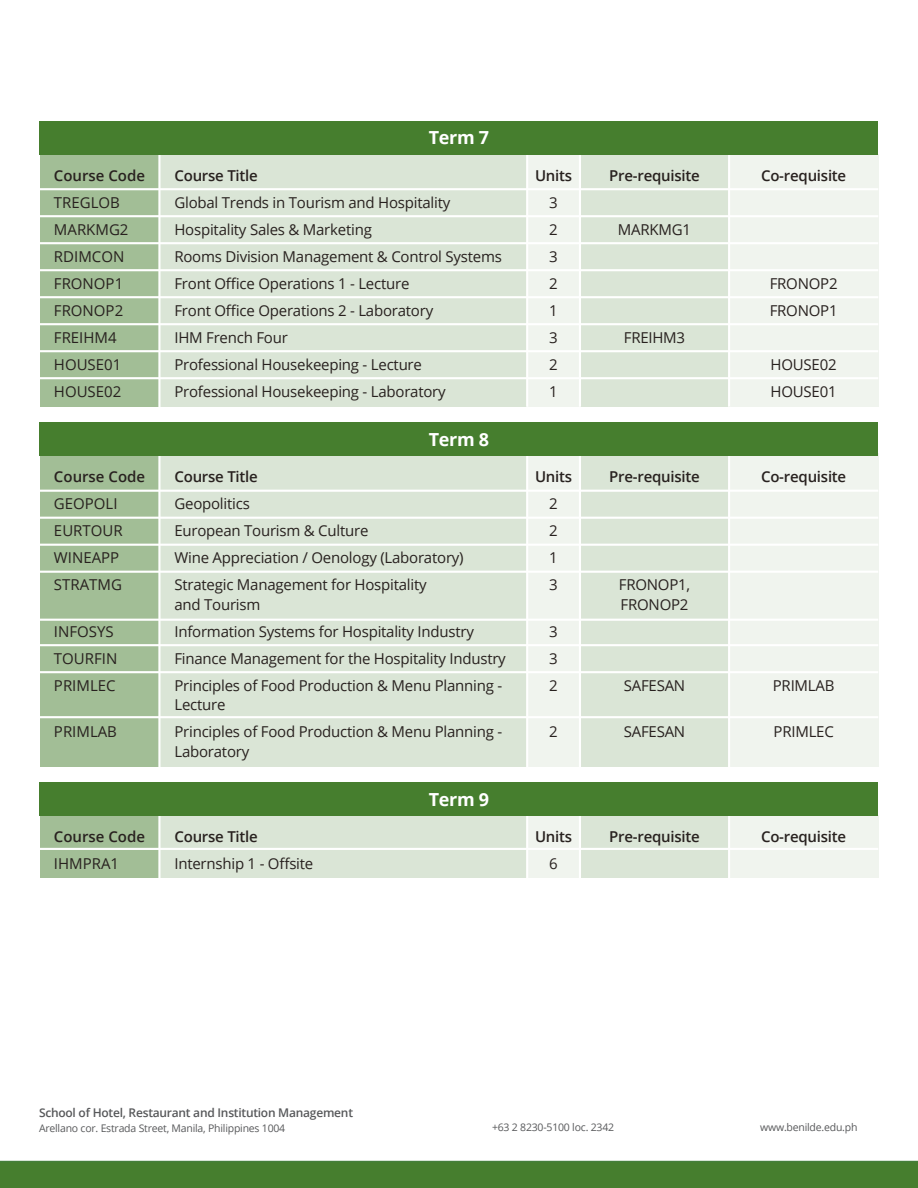
<style>
.page{position:relative;width:918px;height:1188px;background:#fff}
.page>*{position:absolute;margin:0;border:0;box-sizing:border-box;transform-origin:0 0}
.t1{font:700 18px "Open Sans";letter-spacing:-.015em;color:#fff}
.t2{font:15px/27px "Open Sans";letter-spacing:-.015em;color:#28211f}
.t3{font:600 15px "Open Sans";letter-spacing:-.015em;color:#28211f}
.t4{font:600 12px "Open Sans";letter-spacing:-.02em;color:#58595b}
.t5{font:10.5px "Open Sans";letter-spacing:-.02em;color:#58595b}
</style>
<div class="page">
<div style="left:0;top:1161px;width:918px;height:27px;background:#467e2e"></div>
<div style="left:159px;top:454px;width:368px;height:313px;background:#dae5d6"></div>
<div style="left:527px;top:454px;width:53px;height:313px;background:#f0f4ee"></div>
<div style="left:580px;top:454px;width:149px;height:313px;background:#dae5d6"></div>
<div style="left:729px;top:454px;width:149px;height:313px;background:#f0f4ee"></div>
<div style="left:40px;top:454px;width:119px;height:313px;background:#a2be96"></div>
<hr style="left:158px;top:422px;width:3px;height:345px;background:#fff">
<hr style="left:526px;top:422px;width:2px;height:345px;background:#fff">
<hr style="left:579px;top:422px;width:2px;height:345px;background:#fff">
<hr style="left:728px;top:422px;width:2px;height:345px;background:#fff">
<div style="left:40px;top:422px;width:838px;height:34px;background:#467e2e"></div>
<hr style="left:40px;top:490px;width:838px;height:2px;background:#fff">
<hr style="left:40px;top:544px;width:838px;height:2px;background:#fff">
<hr style="left:40px;top:644px;width:838px;height:2px;background:#fff">
<hr style="left:40px;top:517px;width:838px;height:2px;background:#fff">
<hr style="left:40px;top:619px;width:838px;height:2px;background:#fff">
<hr style="left:40px;top:571px;width:838px;height:2px;background:#fff">
<hr style="left:40px;top:671px;width:838px;height:2px;background:#fff">
<hr style="left:40px;top:716px;width:838px;height:2px;background:#fff">
<div style="left:159px;top:154px;width:368px;height:253px;background:#dae5d6"></div>
<div style="left:159px;top:815px;width:368px;height:63px;background:#dae5d6"></div>
<div style="left:527px;top:154px;width:53px;height:253px;background:#f0f4ee"></div>
<div style="left:527px;top:815px;width:53px;height:63px;background:#f0f4ee"></div>
<div style="left:580px;top:154px;width:149px;height:253px;background:#dae5d6"></div>
<div style="left:580px;top:815px;width:149px;height:63px;background:#dae5d6"></div>
<div style="left:729px;top:154px;width:149px;height:253px;background:#f0f4ee"></div>
<div style="left:729px;top:815px;width:149px;height:63px;background:#f0f4ee"></div>
<div style="left:40px;top:154px;width:119px;height:253px;background:#a2be96"></div>
<div style="left:40px;top:815px;width:119px;height:63px;background:#a2be96"></div>
<hr style="left:158px;top:121px;width:3px;height:286px;background:#fff">
<hr style="left:526px;top:121px;width:2px;height:286px;background:#fff">
<hr style="left:526px;top:782px;width:2px;height:96px;background:#fff">
<hr style="left:158px;top:782px;width:3px;height:96px;background:#fff">
<hr style="left:579px;top:121px;width:2px;height:286px;background:#fff">
<hr style="left:579px;top:782px;width:2px;height:96px;background:#fff">
<hr style="left:728px;top:121px;width:2px;height:286px;background:#fff">
<hr style="left:728px;top:782px;width:2px;height:96px;background:#fff">
<div style="left:40px;top:121px;width:838px;height:33px;background:#467e2e"></div>
<div style="left:40px;top:782px;width:838px;height:33px;background:#467e2e"></div>
<hr style="left:40px;top:188px;width:838px;height:2px;background:#fff">
<hr style="left:40px;top:848px;width:838px;height:2px;background:#fff">
<hr style="left:40px;top:296px;width:838px;height:2px;background:#fff">
<hr style="left:40px;top:242px;width:838px;height:2px;background:#fff">
<hr style="left:40px;top:350px;width:838px;height:2px;background:#fff">
<hr style="left:40px;top:215px;width:838px;height:2px;background:#fff">
<hr style="left:40px;top:323px;width:838px;height:2px;background:#fff">
<hr style="left:40px;top:269px;width:838px;height:2px;background:#fff">
<hr style="left:40px;top:377px;width:838px;height:2px;background:#fff">
<p class="t3" style="left:54px;top:165px;width:93px">Course Code</p>
<p class="t2" style="left:54px;top:188px;width:76px">TREGLOB<br>MARKMG2<br>RDIMCON<br>FRONOP1<br>FRONOP2<br>FREIHM4<br>HOUSE01<br>HOUSE02</p>
<p class="t3" style="left:54px;top:466px;width:93px">Course Code</p>
<p class="t2" style="left:54px;top:490px;width:70px">GEOPOLI<br>EURTOUR<br>WINEAPP<br>STRATMG</p>
<p class="t2" style="left:54px;top:617px;width:65px">INFOSYS<br>TOURFIN<br>PRIMLEC</p>
<p class="t2" style="left:54px;top:718px;width:65px">PRIMLAB</p>
<p class="t3" style="left:54px;top:826px;width:93px">Course Code</p>
<p class="t2" style="left:54px;top:849px;width:67px">IHMPRA1</p>
<p class="t1" style="left:429px;top:125px;width:62px">Term 7</p>
<p class="t3" style="left:174px;top:165px;width:85px">Course Title</p>
<p class="t2" style="left:174px;top:188px;width:329px">Global Trends in Tourism and Hospitality Hospitality Sales &amp; Marketing<br>Rooms Division Management &amp; Control Systems Front Office Operations 1 - Lecture<br>Front Office Operations 2 - Laboratory<br>IHM French Four<br>Professional Housekeeping - Lecture Professional Housekeeping - Laboratory</p>
<p class="t1" style="left:429px;top:427px;width:62px">Term 8</p>
<p class="t3" style="left:174px;top:466px;width:85px">Course Title</p>
<p class="t2" style="left:174px;top:490px;width:291px">Geopolitics<br>European Tourism &amp; Culture<br>Wine Appreciation / Oenology (Laboratory)<br>Strategic Management for Hospitality</p>
<p class="t2" style="left:174px;top:590px;width:333px">and Tourism<br>Information Systems for Hospitality Industry Finance Management for the Hospitality Industry Principles of Food Production &amp; Menu Planning -</p>
<p class="t2" style="left:174px;top:691px;width:329px">Lecture<br>Principles of Food Production &amp; Menu Planning -</p>
<p class="t2" style="left:174px;top:737px;width:76px">Laboratory</p>
<p class="t3" style="left:174px;top:826px;width:85px">Course Title</p>
<p class="t2" style="left:174px;top:849px;width:140px">Internship 1 - Offsite</p>
<p class="t1" style="left:429px;top:786px;width:62px">Term 9</p>
<p class="t3" style="left:535px;top:165px;width:39px">Units</p>
<p class="t2" style="left:549px;top:188px;width:10px;text-align:justify">3<br>2<br>3<br>2<br>1<br>3<br>2<br>1</p>
<p class="t3" style="left:535px;top:466px;width:39px">Units</p>
<p class="t2" style="left:549px;top:490px;width:10px;text-align:justify">2<br>2<br>1<br>3</p>
<p class="t2" style="left:549px;top:617px;width:10px;text-align:justify">3<br>3<br>2</p>
<p class="t2" style="left:549px;top:718px;width:10px">2</p>
<p class="t3" style="left:535px;top:826px;width:39px">Units</p>
<p class="t2" style="left:549px;top:849px;width:10px">6</p>
<p class="t3" style="left:609px;top:165px;width:92px">Pre-requisite</p>
<p class="t2" style="left:618px;top:215px;width:75px">MARKMG1</p>
<p class="t2" style="left:624px;top:323px;width:63px">FREIHM3</p>
<p class="t3" style="left:609px;top:466px;width:92px">Pre-requisite</p>
<p class="t2" style="left:619px;top:575px;width:73px;line-height:19.5px">FRONOP1,<br>FRONOP2</p>
<p class="t2" style="left:624px;top:671px;width:63px">SAFESAN</p>
<p class="t2" style="left:624px;top:718px;width:63px">SAFESAN</p>
<p class="t3" style="left:609px;top:826px;width:92px">Pre-requisite</p>
<p class="t3" style="left:761px;top:165px;width:87px">Co-requisite</p>
<p class="t2" style="left:770px;top:269px;width:69px">FRONOP2<br>FRONOP1</p>
<p class="t2" style="left:771px;top:350px;width:68px">HOUSE02<br>HOUSE01</p>
<p class="t3" style="left:761px;top:466px;width:87px">Co-requisite</p>
<p class="t2" style="left:773px;top:671px;width:63px">PRIMLAB</p>
<p class="t2" style="left:774px;top:718px;width:62px">PRIMLEC</p>
<p class="t3" style="left:761px;top:826px;width:87px">Co-requisite</p>
<p class="t4" style="left:39px;top:1104px;width:316px">School of Hotel, Restaurant and Institution Management</p>
<p class="t5" style="left:39px;top:1121px;width:248px">Arellano cor. Estrada Street, Manila, Philippines 1004</p>
<p class="t5" style="left:492px;top:1120px;width:124px">+63 2 8230-5100 loc. 2342</p>
<p class="t5" style="left:760px;top:1120px;width:99px">www.benilde.edu.ph</p>
</div>
